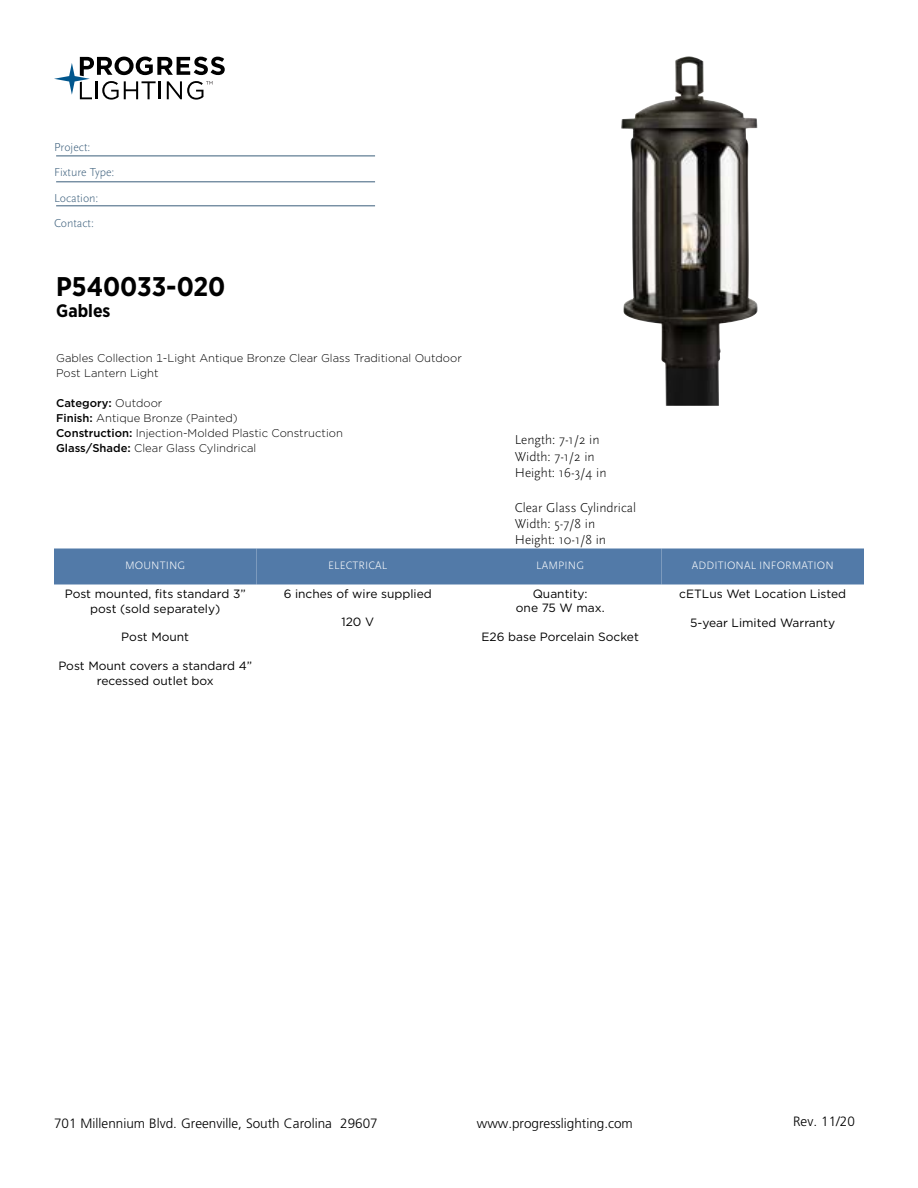
<style>
.page{position:relative;width:918px;height:1188px;background:#fff}
.page>*{position:absolute;margin:0;border:0;box-sizing:border-box;transform-origin:0 0}
.t1{font:700 27px "Gotham Narrow";color:#000}
.t2{font:700 18px "Gotham Narrow";color:#000}
.t3{font:300 13.5px/16.2px "Scala Sans Pro";color:#000}
.t4{font:300 13.5px "Frutiger LT Std";color:#000}
.t5{font:12px/14.4px "Gotham";color:#000;text-align:center}
.t6{font:300 12px/25.5px "Scala Sans Pro";color:#3b5e7b}
.t7{font:300 11.25px/15px "Gotham";color:#000}
.t8{font:300 11.25px "Scala Sans Pro";letter-spacing:.01em;color:#fff}
.s1{font-weight:500}
</style>
<div class="page">
<svg style="left:54px;top:57px;width:171px;height:43px"></svg>
<hr style="left:56px;top:156px;width:319px;height:1px;background:#3b5e7b">
<hr style="left:56px;top:182px;width:319px;height:1px;background:#3b5e7b">
<hr style="left:56px;top:206px;width:319px;height:1px;background:#3b5e7b">
<img style="left:621px;top:57px;width:136px;height:349px">
<div style="left:54px;top:549px;width:202px;height:36px;background:#527aa8"></div>
<div style="left:256px;top:549px;width:203px;height:36px;background:#527aa8"></div>
<div style="left:459px;top:549px;width:203px;height:36px;background:#527aa8"></div>
<div style="left:662px;top:549px;width:202px;height:36px;background:#527aa8"></div>
<p class="t6" style="left:54px;top:134px;width:62px">Project:<br>Fixture Type:<br>Location:<br>Contact:</p>
<h1 class="t1" style="left:56px;top:269px;width:171px">P540033-020</h1>
<h2 class="t2" style="left:56px;top:299px;width:56px">Gables</h2>
<p class="t7" style="left:56px;top:351px;width:407px">Gables Collection 1-Light Antique Bronze Clear Glass Traditional Outdoor<br>Post Lantern Light</p>
<p class="t7" style="left:56px;top:396px;width:288px"><span class="s1">Category:</span> Outdoor<br><span class="s1">Finish:</span> Antique Bronze (Painted)<br><span class="s1">Construction:</span> Injection-Molded Plastic Construction <span class="s1">Glass/Shade:</span> Clear Glass Cylindrical</p>
<p class="t8" style="left:125px;top:559px;width:62px">MOUNTING</p>
<p class="t5" style="left:65px;top:586px;width:183px">Post mounted, fits standard 3” post (sold separately)</p>
<p class="t5" style="left:121px;top:630px;width:69px">Post Mount</p>
<p class="t5" style="left:58px;top:658px;width:195px">Post Mount covers a standard 4” recessed outlet box</p>
<p class="t8" style="left:328px;top:559px;width:61px">ELECTRICAL</p>
<p class="t5" style="left:284px;top:586px;width:150px">6 inches of wire supplied</p>
<p class="t5" style="left:341px;top:615px;width:34px">120 V</p>
<p class="t3" style="left:515px;top:432px;width:93px">Length: 7-1/2 in<br>Width: 7-1/2 in<br>Height: 16-3/4 in</p>
<p class="t3" style="left:515px;top:500px;width:123px">Clear Glass Cylindrical<br>Width: 5-7/8 in<br>Height: 10-1/8 in</p>
<p class="t8" style="left:536px;top:559px;width:49px">LAMPING</p>
<p class="t5" style="left:516px;top:586px;width:90px">Quantity:<br>one 75 W max.</p>
<p class="t5" style="left:482px;top:629px;width:159px">E26 base Porcelain Socket</p>
<p class="t8" style="left:692px;top:559px;width:143px">ADDITIONAL INFORMATION</p>
<p class="t5" style="left:679px;top:586px;width:168px">cETLus Wet Location Listed</p>
<p class="t5" style="left:690px;top:615px;width:146px">5-year Limited Warranty</p>
<p class="t4" style="left:54px;top:1115px;width:325px">701 Millennium Blvd. Greenville, South Carolina 29607</p>
<p class="t4" style="left:477px;top:1115px;width:158px">www.progresslighting.com</p>
<p class="t4" style="left:793px;top:1114px;width:63px">Rev. 11/20</p>
</div>
